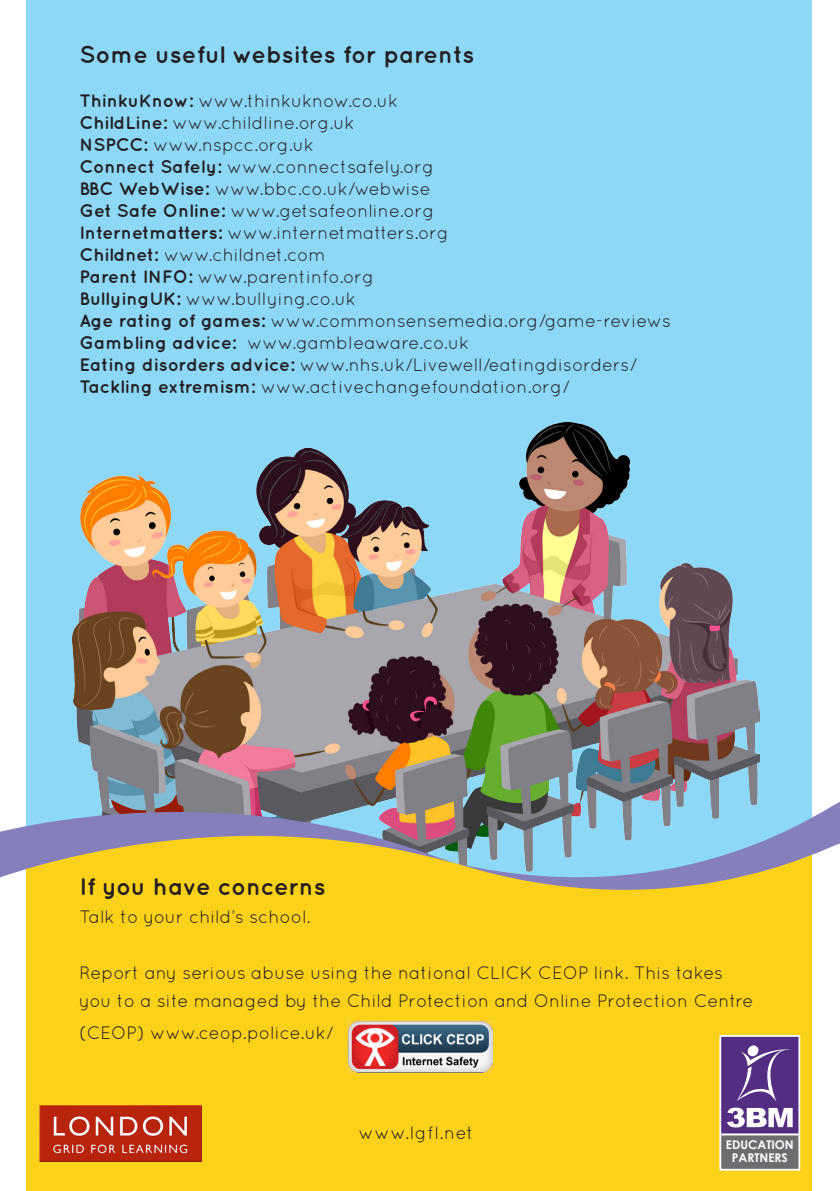
<style>
.page{position:relative;width:840px;height:1191px;background:#fff}
.page>*{position:absolute;margin:0;border:0;box-sizing:border-box;transform-origin:0 0}
.t1{font:700 24px "Quicksand";color:#231f20}
.t2{font:18px/28px "Quicksand";color:#231f20}
.t3{font:18px "Quicksand";letter-spacing:.03em;color:#231f20}
.t4{font:700 12px/12.8px "Century Gothic";color:#fff;text-align:center}
.s1{font-weight:700}
</style>
<div class="page">
<div style="left:26px;top:0;width:785px;height:874px;background:#8dd7f7"></div>
<div style="left:26px;top:853px;width:785px;height:338px;background:#fcd119"></div>
<img style="left:72px;top:422px;width:687px;height:347px">
<svg style="left:0;top:769px;width:839px;height:170px"></svg>
<img style="left:40px;top:1105px;width:161px;height:56px">
<svg style="left:719px;top:1035px;width:80px;height:135px;background:#796493"></svg>
<img style="left:347px;top:1020px;width:145px;height:52px">
<p class="t1" style="left:79px;top:40px;width:396px">Some useful websites for parents</p>
<p class="t2" style="left:79px;top:86px;width:320px"><span class="s1">ThinkuKnow:</span> www.thinkuknow.co.uk</p>
<p class="t2" style="left:79px;top:108px;width:276px"><span class="s1">ChildLine:</span> www.childline.org.uk</p>
<p class="t2" style="left:79px;top:130px;width:236px"><span class="s1">NSPCC:</span> www.nspcc.org.uk</p>
<p class="t2" style="left:79px;top:152px;width:356px"><span class="s1">Connect Safely:</span> www.connectsafely.org</p>
<p class="t2" style="left:79px;top:174px;width:352px"><span class="s1">BBC WebWise:</span> www.bbc.co.uk/webwise</p>
<p class="t2" style="left:79px;top:196px;width:356px"><span class="s1">Get Safe Online:</span> www.getsafeonline.org</p>
<p class="t2" style="left:79px;top:218px;width:370px"><span class="s1">Internetmatters:</span> www.internetmatters.org</p>
<p class="t2" style="left:79px;top:240px;width:247px"><span class="s1">Childnet:</span> www.childnet.com</p>
<p class="t2" style="left:79px;top:262px;width:296px"><span class="s1">Parent INFO:</span> www.parentinfo.org</p>
<p class="t2" style="left:79px;top:284px;width:278px"><span class="s1">BullyingUK:</span> www.bullying.co.uk</p>
<p class="t2" style="left:79px;top:306px;width:592px"><span class="s1">Age rating of games:</span> www.commonsensemedia.org/game-reviews</p>
<p class="t2" style="left:79px;top:328px;width:391px"><span class="s1">Gambling advice:</span> www.gambleaware.co.uk</p>
<p class="t2" style="left:79px;top:350px;width:559px"><span class="s1">Eating disorders advice:</span> www.nhs.uk/Livewell/eatingdisorders/</p>
<p class="t2" style="left:79px;top:372px;width:491px"><span class="s1">Tackling extremism:</span> www.activechangefoundation.org/</p>
<p class="t1" style="left:79px;top:872px;width:247px">If you have concerns</p>
<p class="t2" style="left:79px;top:902px;width:233px">Talk to your child’s school.</p>
<p class="t2" style="left:79px;top:958px;width:675px">Report any serious abuse using the national CLICK CEOP link. This takes you to a site managed by the Child Protection and Online Protection Centre</p>
<p class="t2" style="left:79px;top:1018px;width:255px">(CEOP) www.ceop.police.uk/</p>
<p class="t3" style="left:358px;top:1122px;width:116px">www.lgfl.net</p>
<p class="t4" style="left:725px;top:1138px;width:69px">EDUCATION<br>PARTNERS</p>
</div>
